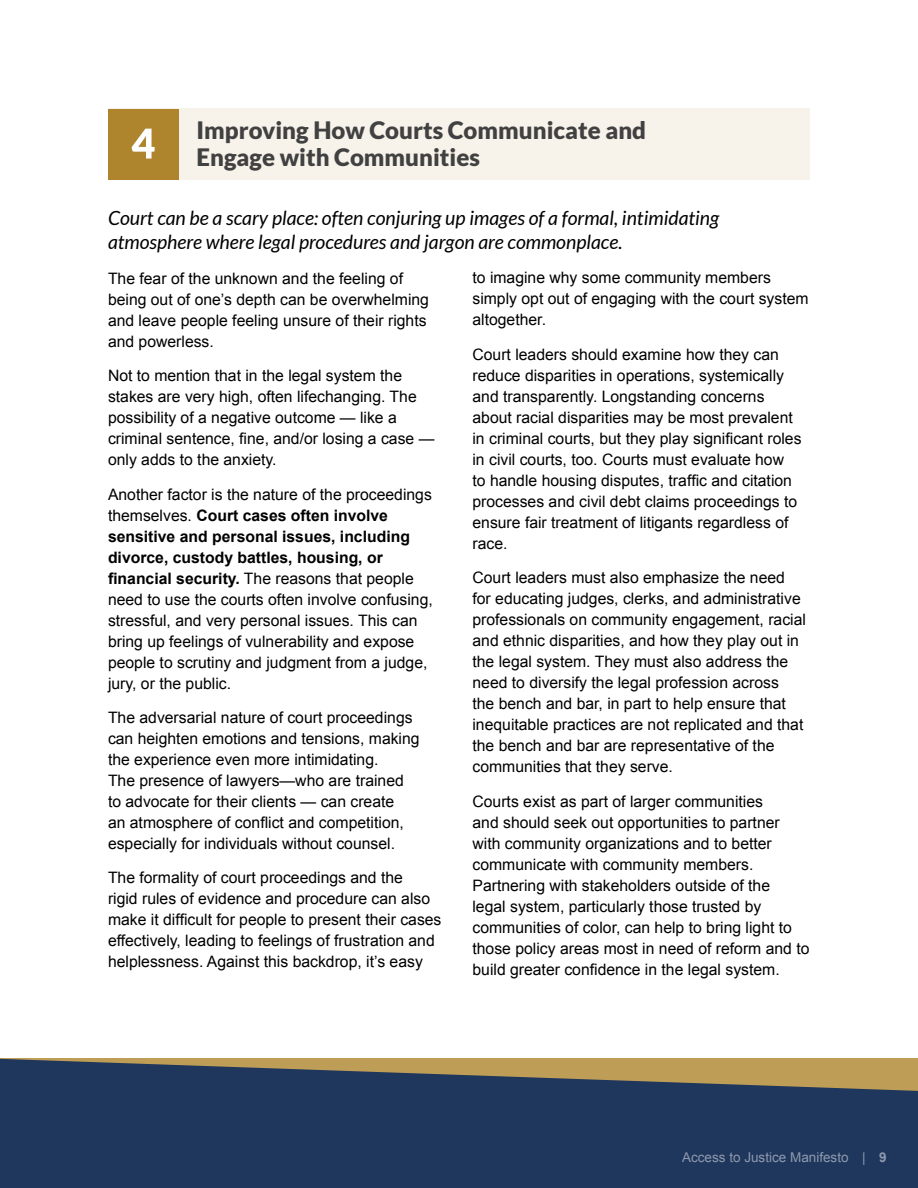
<style>
.page{position:relative;width:918px;height:1188px;background:#fff}
.page>*{position:absolute;margin:0;border:0;box-sizing:border-box;transform-origin:0 0}
.t1{font:900 24px/27.6px "Lato";color:#414141}
.t2{font:italic 19.5px/24px "Lato";color:#000}
.t3{font:15.75px/21px "Arial";color:#000}
.t4{font:13.5px "Arial";color:#fff}
.s1{font-weight:700}
</style>
<div class="page">
<div style="left:108px;top:108px;width:702px;height:71px;background:#f7f3ea"></div>
<svg style="left:0;top:1059px;width:918px;height:129px;background:#32425c"></svg>
<div style="left:108px;top:109px;width:70px;height:70px;background:#ae852c"></div>
<svg style="left:132px;top:129px;width:23px;height:30px"></svg>
<h2 class="t1" style="left:197px;top:116px;width:451px">Improving How Courts Communicate and<br>Engage with Communities</h2>
<p class="t2" style="left:108px;top:207px;width:613px">Court can be a scary place: often conjuring up images of a formal, intimidating atmosphere where legal procedures and jargon are commonplace.</p>
<p class="t3" style="left:108px;top:268px;width:323px">The fear of the unknown and the feeling of being out of one’s depth can be overwhelming and leave people feeling unsure of their rights and powerless.</p>
<p class="t3" style="left:108px;top:365px;width:328px">Not to mention that in the legal system the stakes are very high, often lifechanging. The possibility of a negative outcome — like a criminal sentence, fine, and/or losing a case — only adds to the anxiety.</p>
<p class="t3" style="left:108px;top:484px;width:326px">Another factor is the nature of the proceedings themselves. <span class="s1">Court cases often involve sensitive and personal issues, including divorce, custody battles, housing, or financial security.</span> The reasons that people need to use the courts often involve confusing, stressful, and very personal issues. This can bring up feelings of vulnerability and expose people to scrutiny and judgment from a judge, jury, or the public.</p>
<p class="t3" style="left:108px;top:707px;width:313px">The adversarial nature of court proceedings can heighten emotions and tensions, making the experience even more intimidating.<br>The presence of lawyers—who are trained to advocate for their clients — can create<br>an atmosphere of conflict and competition, especially for individuals without counsel.</p>
<p class="t3" style="left:108px;top:868px;width:335px">The formality of court proceedings and the<br>rigid rules of evidence and procedure can also make it difficult for people to present their cases effectively, leading to feelings of frustration and helplessness. Against this backdrop, it’s easy</p>
<p class="t3" style="left:473px;top:268px;width:338px">to imagine why some community members simply opt out of engaging with the court system altogether.</p>
<p class="t3" style="left:473px;top:344px;width:331px">Court leaders should examine how they can reduce disparities in operations, systemically and transparently. Longstanding concerns about racial disparities may be most prevalent in criminal courts, but they play significant roles in civil courts, too. Courts must evaluate how<br>to handle housing disputes, traffic and citation processes and civil debt claims proceedings to ensure fair treatment of litigants regardless of race.</p>
<p class="t3" style="left:473px;top:568px;width:335px">Court leaders must also emphasize the need for educating judges, clerks, and administrative professionals on community engagement, racial and ethnic disparities, and how they play out in the legal system. They must also address the need to diversify the legal profession across<br>the bench and bar, in part to help ensure that inequitable practices are not replicated and that the bench and bar are representative of the communities that they serve.</p>
<p class="t3" style="left:473px;top:791px;width:339px">Courts exist as part of larger communities<br>and should seek out opportunities to partner with community organizations and to better communicate with community members.<br>Partnering with stakeholders outside of the<br>legal system, particularly those trusted by communities of color, can help to bring light to those policy areas most in need of reform and to build greater confidence in the legal system.</p>
<p class="t4" style="left:682px;top:1148px;width:206px">Access to Justice Manifesto | <span class="s1">9</span></p>
</div>
